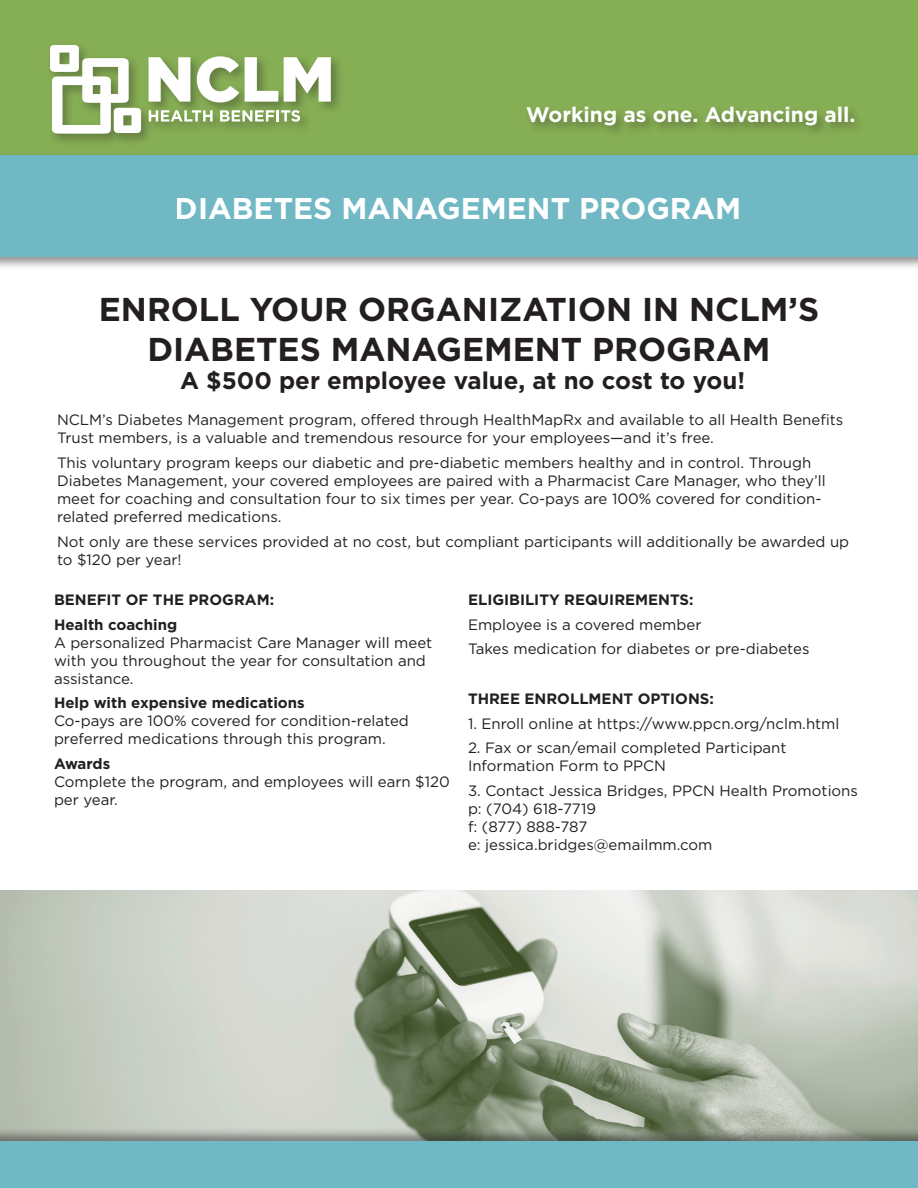
<style>
.page{position:relative;width:918px;height:1188px;background:#fff}
.page>*{position:absolute;margin:0;border:0;box-sizing:border-box;transform-origin:0 0}
.t1{font:700 33px/39.6px "Gotham";color:#231f20;text-align:center}
.t2{font:700 30px "Gotham";color:#fff}
.t3{font:700 24px "Gotham";color:#231f20}
.t4{font:700 21px "Gotham";color:#fff}
.t5{font:15px/18px "Gotham";color:#231f20}
.t6{font:700 15px "Gotham";color:#231f20}
.s1{font-weight:700}
</style>
<div class="page">
<img style="left:0;top:891px;width:918px;height:237px">
<div style="left:0;top:1128px;width:918px;height:60px;background:#231f20;opacity:.48"></div>
<div style="left:0;top:1142px;width:918px;height:46px;background:#71b8c5"></div>
<div style="left:0;top:0;width:918px;height:162px;background:#86ae54"></div>
<div style="left:0;top:152px;width:918px;height:118px;background:#231f20;opacity:.48"></div>
<div style="left:0;top:155px;width:918px;height:102px;background:#71b8c5"></div>
<div style="left:47px;top:42px;width:297px;height:104px;background:#231f20;opacity:.34"></div>
<svg style="left:149px;top:57px;width:41px;height:45px;background:#dce5d1"></svg>
<svg style="left:197px;top:56px;width:42px;height:47px"></svg>
<svg style="left:245px;top:57px;width:33px;height:45px"></svg>
<svg style="left:284px;top:57px;width:47px;height:45px;background:#d8e1cc"></svg>
<svg style="left:50px;top:45px;width:91px;height:88px"></svg>
<svg style="left:149px;top:110px;width:64px;height:12px"></svg>
<svg style="left:220px;top:110px;width:80px;height:12px"></svg>
<div style="left:525px;top:104px;width:342px;height:35px;background:#231f20;opacity:.37"></div>
<p class="t4" style="left:526px;top:103px;width:331px">Working as one. Advancing all.</p>
<h2 class="t2" style="left:175px;top:191px;width:568px">DIABETES MANAGEMENT PROGRAM</h2>
<p class="t1" style="left:99px;top:289px;width:722px">ENROLL YOUR ORGANIZATION IN NCLM’S<br>DIABETES MANAGEMENT PROGRAM</p>
<p class="t3" style="left:180px;top:367px;width:567px">A $500 per employee value, at no cost to you!</p>
<p class="t5" style="left:57px;top:411px;width:788px">NCLM’s Diabetes Management program, offered through HealthMapRx and available to all Health Benefits<br>Trust members, is a valuable and tremendous resource for your employees—and it’s free.</p>
<p class="t5" style="left:57px;top:454px;width:770px">This voluntary program keeps our diabetic and pre-diabetic members healthy and in control. Through Diabetes Management, your covered employees are paired with a Pharmacist Care Manager, who they’ll meet for coaching and consultation four to six times per year. Co-pays are 100% covered for condition&shy;related preferred medications.</p>
<p class="t5" style="left:57px;top:532px;width:794px">Not only are these services provided at no cost, but compliant participants will additionally be awarded up to $120 per year!</p>
<p class="t6" style="left:54px;top:591px;width:222px">BENEFIT OF THE PROGRAM:</p>
<p class="t5" style="left:54px;top:615px;width:380px"><span class="s1">Health coaching<br></span>A personalized Pharmacist Care Manager will meet with you throughout the year for consultation and assistance.</p>
<p class="t5" style="left:54px;top:694px;width:356px"><span class="s1">Help with expensive medications<br></span>Co-pays are 100% covered for condition-related preferred medications through this program.</p>
<p class="t5" style="left:54px;top:755px;width:397px"><span class="s1">Awards<br></span>Complete the program, and employees will earn $120 per year.</p>
<p class="t6" style="left:468px;top:591px;width:227px">ELIGIBILITY REQUIREMENTS:</p>
<p class="t5" style="left:468px;top:615px;width:235px">Employee is a covered member</p>
<p class="t5" style="left:468px;top:640px;width:343px">Takes medication for diabetes or pre-diabetes</p>
<p class="t6" style="left:468px;top:690px;width:247px">THREE ENROLLMENT OPTIONS:</p>
<p class="t5" style="left:468px;top:714px;width:373px">1. Enroll online at https://www.ppcn.org/nclm.html</p>
<p class="t5" style="left:468px;top:739px;width:320px">2. Fax or scan/email completed Participant<br>Information Form to PPCN</p>
<p class="t5" style="left:468px;top:782px;width:392px">3. Contact Jessica Bridges, PPCN Health Promotions p: (704) 618-7719<br>f: (877) 888-787<br>e: jessica.bridges@emailmm.com</p>
</div>
